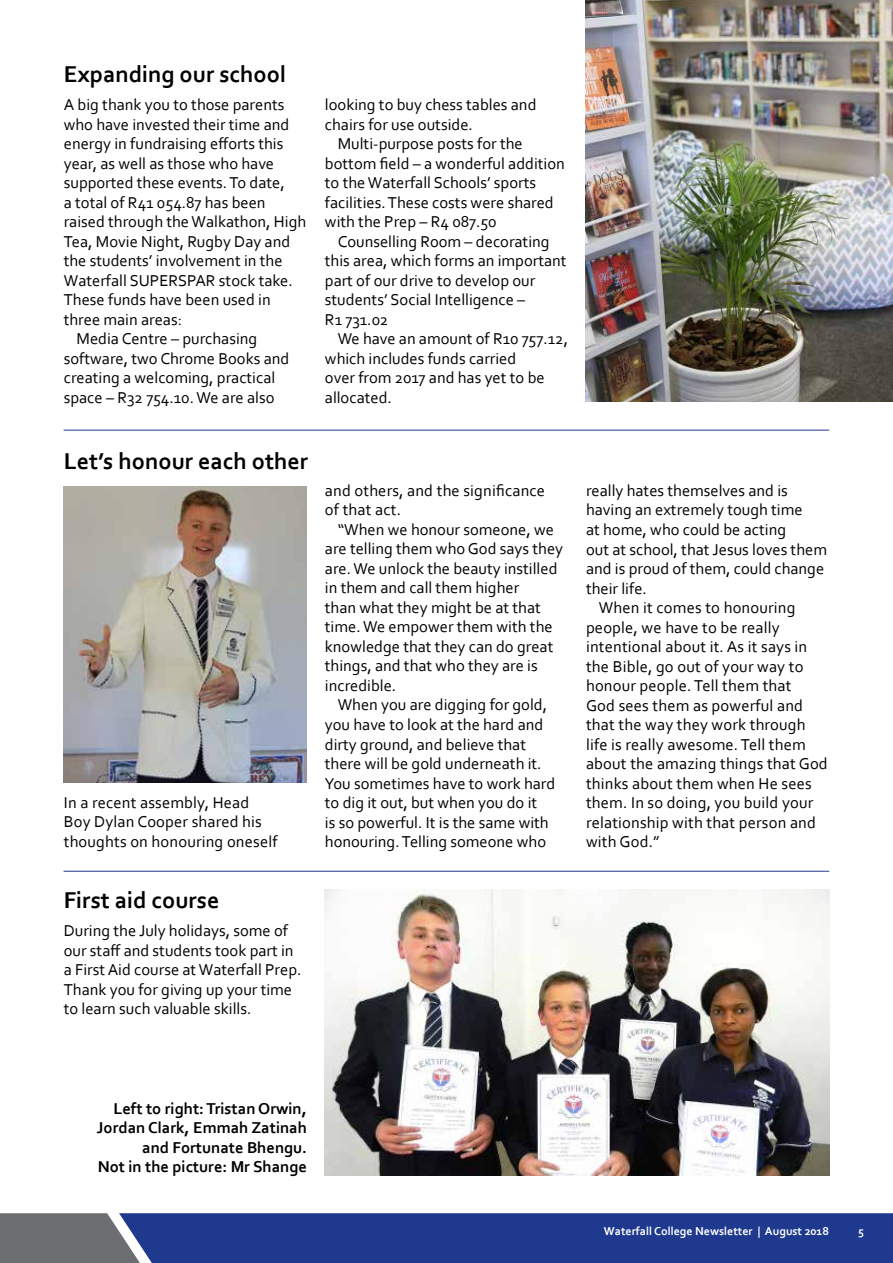
<style>
.page{position:relative;width:893px;height:1263px;background:#fff}
.page>*{position:absolute;margin:0;border:0;box-sizing:border-box;transform-origin:0 0}
.t1{font:700 24px "Corbel";color:#000}
.t2{font:16.5px/19.5px "Corbel";color:#000}
.t3{font:700 16.5px/19.5px "Corbel";color:#000;text-align:right}
.t4{font:700 12px "Corbel";color:#fff}
</style>
<div class="page">
<svg style="left:0;top:1213px;width:893px;height:50px;background:#2c438b"></svg>
<img style="left:585px;top:0;width:308px;height:402px">
<hr style="left:64px;top:430px;width:765px;height:1px;background:#1e398d">
<img style="left:325px;top:890px;width:504px;height:286px">
<hr style="left:64px;top:871px;width:765px;height:1px;background:#1e398d">
<img style="left:64px;top:486px;width:243px;height:296px">
<h1 class="t1" style="left:64px;top:59px;width:224px">Expanding our school</h1>
<p class="t2" style="left:64px;top:94px;width:222px">A big thank you to those parents</p>
<p class="t2" style="left:64px;top:114px;width:227px">who have invested their time and</p>
<p class="t2" style="left:64px;top:133px;width:221px">energy in fundraising efforts this</p>
<p class="t2" style="left:64px;top:153px;width:212px">year, as well as those who have</p>
<p class="t2" style="left:64px;top:172px;width:223px">supported these events. To date,</p>
<p class="t2" style="left:64px;top:192px;width:203px">a total of R41 054.87 has been</p>
<p class="t2" style="left:64px;top:211px;width:244px">raised through the Walkathon, High</p>
<p class="t2" style="left:64px;top:231px;width:228px">Tea, Movie Night, Rugby Day and</p>
<p class="t2" style="left:64px;top:250px;width:220px">the students’ involvement in the</p>
<p class="t2" style="left:64px;top:270px;width:231px">Waterfall SUPERSPAR stock take.</p>
<p class="t2" style="left:64px;top:289px;width:209px">These funds have been used in</p>
<p class="t2" style="left:64px;top:309px;width:120px">three main areas:</p>
<p class="t2" style="left:77px;top:328px;width:182px">Media Centre – purchasing</p>
<p class="t2" style="left:64px;top:348px;width:227px">software, two Chrome Books and</p>
<p class="t2" style="left:64px;top:367px;width:213px">creating a welcoming, practical</p>
<p class="t2" style="left:64px;top:387px;width:212px">space – R32 754.10. We are also</p>
<p class="t2" style="left:325px;top:94px;width:213px">looking to buy chess tables and chairs for use outside.</p>
<p class="t2" style="left:325px;top:133px;width:242px;text-indent:13px">Multi-purpose posts for the bottom field – a wonderful addition to the Waterfall Schools’ sports facilities. These costs were shared with the Prep – R4 087.50</p>
<p class="t2" style="left:325px;top:231px;width:243px;text-indent:13px">Counselling Room – decorating this area, which forms an important part of our drive to develop our students’ Social Intelligence –<br>R1 731.02</p>
<p class="t2" style="left:325px;top:329px;width:245px;text-indent:13px">We have an amount of R10 757.12, which includes funds carried<br>over from 2017 and has yet to be allocated.</p>
<h1 class="t1" style="left:64px;top:446px;width:246px">Let’s honour each other</h1>
<p class="t2" style="left:64px;top:792px;width:215px">In a recent assembly, Head<br>Boy Dylan Cooper shared his thoughts on honouring oneself</p>
<h1 class="t1" style="left:64px;top:885px;width:157px">First aid course</h1>
<p class="t2" style="left:64px;top:920px;width:239px">During the July holidays, some of our staff and students took part in a First Aid course at Waterfall Prep.<br>Thank you for giving up your time to learn such valuable skills.</p>
<p class="t2" style="left:325px;top:480px;width:222px">and others, and the significance of that act.</p>
<p class="t2" style="left:325px;top:519px;width:240px;text-indent:13px">“When we honour someone, we are telling them who God says they are. We unlock the beauty instilled in them and call them higher<br>than what they might be at that time. We empower them with the knowledge that they can do great things, and that who they are is incredible.</p>
<p class="t2" style="left:325px;top:695px;width:232px;text-indent:13px">When you are digging for gold, you have to look at the hard and dirty ground, and believe that there will be gold underneath it.<br>You sometimes have to work hard to dig it out, but when you do it<br>is so powerful. It is the same with honouring. Telling someone who</p>
<p class="t2" style="left:586px;top:480px;width:203px">really hates themselves and is</p>
<p class="t2" style="left:586px;top:500px;width:218px">having an extremely tough time</p>
<p class="t2" style="left:586px;top:519px;width:202px">at home, who could be acting</p>
<p class="t2" style="left:586px;top:539px;width:242px">out at school, that Jesus loves them</p>
<p class="t2" style="left:586px;top:558px;width:240px">and is proud of them, could change</p>
<p class="t2" style="left:586px;top:578px;width:62px">their life.</p>
<p class="t2" style="left:599px;top:597px;width:198px">When it comes to honouring</p>
<p class="t2" style="left:586px;top:617px;width:195px">people, we have to be really</p>
<p class="t2" style="left:586px;top:636px;width:223px">intentional about it. As it says in</p>
<p class="t2" style="left:586px;top:656px;width:219px">the Bible, go out of your way to</p>
<p class="t2" style="left:586px;top:675px;width:207px">honour people. Tell them that</p>
<p class="t2" style="left:586px;top:695px;width:218px">God sees them as powerful and</p>
<p class="t2" style="left:586px;top:714px;width:221px">that the way they work through</p>
<p class="t2" style="left:586px;top:734px;width:221px">life is really awesome. Tell them</p>
<p class="t2" style="left:586px;top:753px;width:243px">about the amazing things that God</p>
<p class="t2" style="left:586px;top:773px;width:227px">thinks about them when He sees</p>
<p class="t2" style="left:586px;top:792px;width:229px">them. In so doing, you build your</p>
<p class="t2" style="left:586px;top:812px;width:231px">relationship with that person and</p>
<p class="t2" style="left:586px;top:831px;width:75px">with God.”</p>
<p class="t3" style="left:97px;top:1098px;width:212px">Left to right: Tristan Orwin,<br>Jordan Clark, Emmah Zatinah and Fortunate Bhengu.<br>Not in the picture: Mr Shange</p>
<p class="t4" style="left:604px;top:1224px;width:227px">Waterfall College Newsletter | August 2018</p>
<p class="t4" style="left:858px;top:1224px;width:7px">5</p>
</div>
